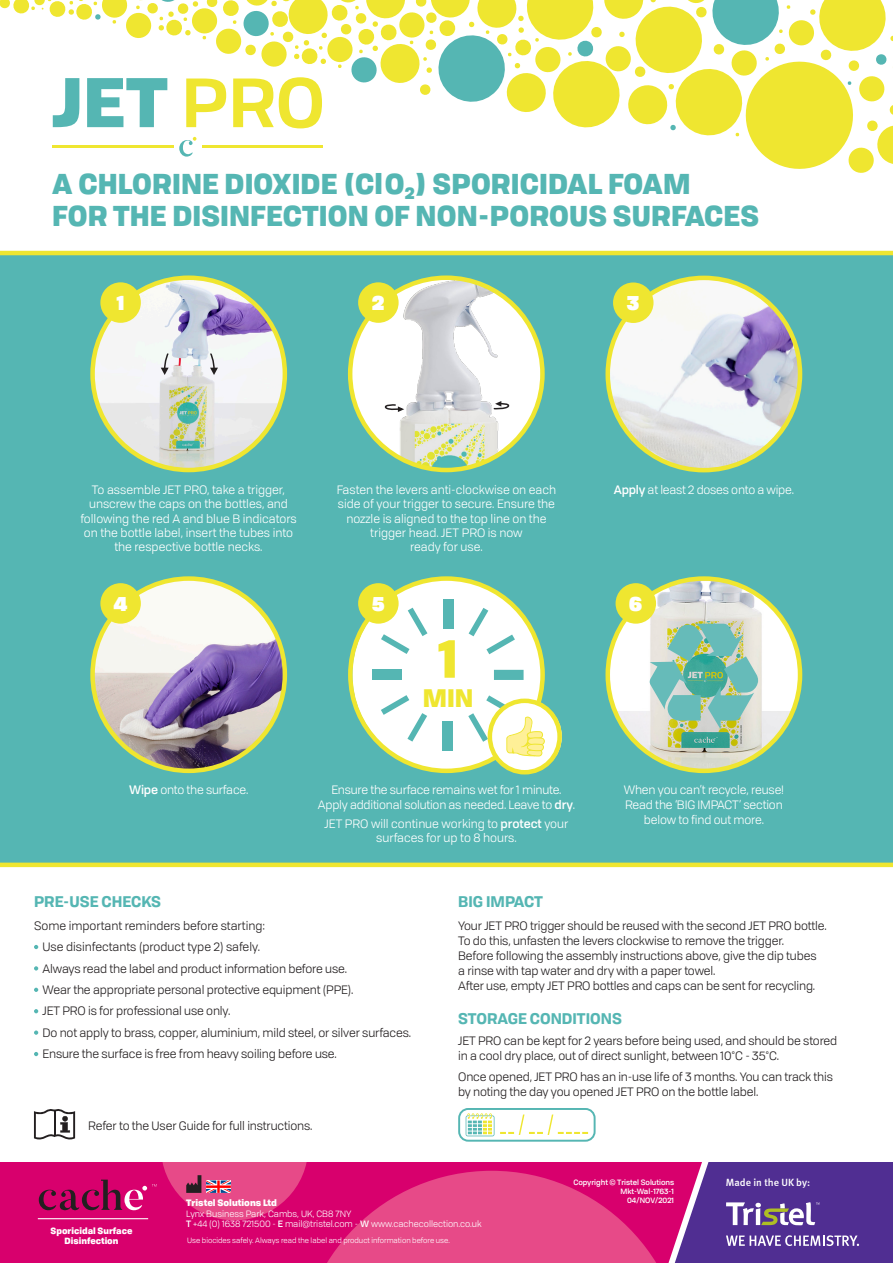
<style>
.page{position:relative;width:893px;height:1263px;background:#fff}
.page>*{position:absolute;margin:0;border:0;box-sizing:border-box;transform-origin:0 0}
.t1{font:900 52.35px "Tofino Personal";color:#efe630}
.t2{font:900 27.75px/31.5px "Tofino Personal";letter-spacing:.005em;color:#55b6b3}
.t3{font:900 24.45px "Tofino Personal";color:#efe630}
.Text{font:900 19.65px "Tofino Personal";color:#fff}
.Text-2{font:700 15px "Tofino Personal";color:#55b6b3}
.Text-3{font:12px/15px "Tofino Personal";letter-spacing:-.01em;color:#231f20}
.Text-4{font:12px/14.4px "Tofino Personal";color:#fff;text-align:center}
.Text-5{font:500 10.5px "Meta";color:#fff}
.t4{font:9px/10.8px "Tofino Personal";color:#fff}
.t5{font:900 8.7px/9.8px "Tofino Personal";color:#fff;text-align:center}
.t6{font:7.5px "Tofino Personal";color:#fff}
.t7{font:500 7.5px/9px "Tofino Personal";color:#fff;text-align:right}
.s1{font-weight:500}
.s2{font-weight:900}
</style>
<div class="page">
<div style="left:0;top:253px;width:893px;height:610px;background:#55b6b3"></div>
<svg style="left:34px;top:945px;width:4px;height:4px"></svg>
<svg style="left:34px;top:966px;width:4px;height:4px"></svg>
<svg style="left:34px;top:988px;width:4px;height:4px"></svg>
<svg style="left:34px;top:1009px;width:4px;height:4px"></svg>
<svg style="left:34px;top:1030px;width:4px;height:5px"></svg>
<svg style="left:34px;top:1052px;width:4px;height:4px"></svg>
<hr style="left:0;top:251px;width:893px;height:4px;background:#efe630">
<hr style="left:0;top:863px;width:893px;height:4px;background:#efe630">
<svg style="left:34px;top:1109px;width:41px;height:30px"></svg>
<img style="left:93px;top:278px;width:192px;height:192px;border-radius:96px">
<div style="left:90px;top:275px;width:197px;height:197px;border:4px solid #efe630;border-radius:50%"></div>
<img style="left:95px;top:581px;width:190px;height:189px">
<div style="left:90px;top:576px;width:197px;height:197px;border:4px solid #efe630;border-radius:50%"></div>
<img style="left:610px;top:580px;width:190px;height:190px">
<div style="left:605px;top:576px;width:197px;height:197px;border:4px solid #efe630;border-radius:50%"></div>
<img style="left:608px;top:278px;width:192px;height:192px;border-radius:96px">
<div style="left:605px;top:276px;width:197px;height:196px;border:4px solid #efe630;border-radius:50%"></div>
<div style="left:352px;top:579px;width:192px;height:191px;background:#fff;border-radius:50%"></div>
<div style="left:443px;top:599px;width:10px;height:30px;background:#55b6b3"></div>
<svg style="left:381px;top:608px;width:46px;height:46px"></svg>
<div style="left:372px;top:669px;width:30px;height:11px;background:#55b6b3"></div>
<svg style="left:381px;top:695px;width:46px;height:46px"></svg>
<div style="left:443px;top:721px;width:10px;height:29px;background:#55b6b3"></div>
<div style="left:494px;top:670px;width:30px;height:10px;background:#55b6b3"></div>
<svg style="left:469px;top:608px;width:46px;height:46px"></svg>
<div style="left:348px;top:576px;width:197px;height:197px;border:4px solid #efe630;border-radius:50%"></div>
<div style="left:100px;top:282px;width:41px;height:41px;background:#efe630;border-radius:50%"></div>
<div style="left:100px;top:583px;width:41px;height:41px;background:#efe630;border-radius:50%"></div>
<div style="left:616px;top:583px;width:40px;height:41px;background:#efe630;border-radius:50%"></div>
<div style="left:358px;top:583px;width:41px;height:41px;background:#efe630;border-radius:50%"></div>
<div style="left:613px;top:282px;width:40px;height:41px;background:#efe630;border-radius:50%"></div>
<div style="left:0;top:1162px;width:39px;height:101px;background:#d8006d"></div>
<hr style="left:38px;top:1218px;width:110px;height:1px;background:#fff">
<svg style="left:209px;top:353px;width:9px;height:22px"></svg>
<svg style="left:161px;top:353px;width:8px;height:22px"></svg>
<svg style="left:350px;top:278px;width:192px;height:192px;background:#fcfadb"></svg>
<img style="left:364px;top:280px;width:165px;height:190px">
<div style="left:348px;top:275px;width:197px;height:197px;border:4px solid #efe630;border-radius:50%"></div>
<svg style="left:381px;top:403px;width:23px;height:9px"></svg>
<svg style="left:493px;top:401px;width:20px;height:9px"></svg>
<div style="left:358px;top:282px;width:41px;height:41px;background:#efe630;border-radius:50%"></div>
<div style="left:458px;top:1108px;width:138px;height:34px;border:2px solid #55b6b3;border-radius:9px"></div>
<svg style="left:466px;top:1113px;width:28px;height:23px"></svg>
<svg style="left:500px;top:1114px;width:88px;height:21px"></svg>
<svg style="left:650px;top:624px;width:108px;height:105px;background:#93c5b4"></svg>
<svg style="left:0;top:0;width:893px;height:173px"></svg>
<svg style="left:491px;top:701px;width:71px;height:71px"></svg>
<div style="left:488px;top:698px;width:74px;height:76px;border:4px solid #efe630;border-radius:50%"></div>
<svg style="left:468px;top:695px;width:77px;height:61px"></svg>
<svg style="left:39px;top:1162px;width:854px;height:101px;background:#be2880"></svg>
<p class="t2" style="left:52px;top:166px;width:708px">A CHLORINE DIOXIDE (ClO<sub>2</sub>) SPORICIDAL FOAM<br>FOR THE DISINFECTION OF NON-POROUS SURFACES</p>
<p class="Text" style="left:116px;top:285px;width:10px">1</p>
<p class="Text" style="left:372px;top:285px;width:14px">2</p>
<p class="Text" style="left:627px;top:285px;width:14px">3</p>
<p class="Text-4" style="left:80px;top:482px;width:218px">To assemble JET PRO, take a trigger, unscrew the caps on the bottles, and following the red A and blue B indicators on the bottle label, insert the tubes into the respective bottle necks.</p>
<p class="Text-4" style="left:337px;top:482px;width:221px">Fasten the levers anti-clockwise on each side of your trigger to secure. Ensure the nozzle is aligned to the top line on the trigger head. JET PRO is now<br>ready for use.</p>
<p class="Text-4" style="left:614px;top:482px;width:182px"><span class="s1">Apply</span> at least 2 doses onto a wipe.</p>
<p class="Text" style="left:114px;top:586px;width:16px">4</p>
<p class="Text" style="left:372px;top:586px;width:14px">5</p>
<p class="Text" style="left:629px;top:586px;width:15px">6</p>
<p class="t1" style="left:438px;top:614px;width:22px">1</p>
<p class="t3" style="left:423px;top:677px;width:52px">MIN</p>
<p class="Text-4" style="left:129px;top:782px;width:121px"><span class="s1">Wipe</span> onto the surface.</p>
<p class="Text-4" style="left:624px;top:782px;width:162px;line-height:15px">When you can’t recycle, reuse!<br>Read the ‘BIG IMPACT’ section below to find out more.</p>
<p class="Text-4" style="left:318px;top:782px;width:259px;line-height:15px">Ensure the surface remains wet for 1 minute.<br>Apply additional solution as needed. Leave to <span class="s1">dry</span>.</p>
<p class="Text-4" style="left:325px;top:815px;width:245px">JET PRO will continue working to <span class="s1">protect</span> your surfaces for up to 8 hours.</p>
<p class="Text-2" style="left:34px;top:889px;width:129px">PRE-USE CHECKS</p>
<p class="Text-3" style="left:34px;top:917px;width:233px">Some important reminders before starting:</p>
<p class="Text-3" style="left:43px;top:939px;width:219px">Use disinfectants (product type 2) safely.</p>
<p class="Text-3" style="left:43px;top:960px;width:306px">Always read the label and product information before use.</p>
<p class="Text-3" style="left:43px;top:981px;width:312px">Wear the appropriate personal protective equipment (PPE).</p>
<p class="Text-3" style="left:43px;top:1003px;width:189px">JET PRO is for professional use only.</p>
<p class="Text-3" style="left:43px;top:1024px;width:370px">Do not apply to brass, copper, aluminium, mild steel, or silver surfaces.</p>
<p class="Text-3" style="left:43px;top:1046px;width:296px">Ensure the surface is free from heavy soiling before use.</p>
<p class="Text-3" style="left:88px;top:1117px;width:226px">Refer to the User Guide for full instructions.</p>
<p class="Text-2" style="left:458px;top:889px;width:86px">BIG IMPACT</p>
<p class="Text-3" style="left:458px;top:917px;width:370px">Your JET PRO trigger should be reused with the second JET PRO bottle.<br>To do this, unfasten the levers clockwise to remove the trigger.<br>Before following the assembly instructions above, give the dip tubes<br>a rinse with tap water and dry with a paper towel.<br>After use, empty JET PRO bottles and caps can be sent for recycling.</p>
<p class="Text-2" style="left:458px;top:1006px;width:165px">STORAGE CONDITIONS</p>
<p class="Text-3" style="left:458px;top:1032px;width:381px">JET PRO can be kept for 2 years before being used, and should be stored in a cool dry place, out of direct sunlight, between 10°C - 35°C.</p>
<p class="Text-3" style="left:458px;top:1069px;width:376px">Once opened, JET PRO has an in-use life of 3 months. You can track this by noting the day you opened JET PRO on the bottle label.</p>
<p class="t5" style="left:51px;top:1225px;width:83px">Sporicidal Surface<br>Disinfection</p>
<p class="t4" style="left:186px;top:1196px;width:167px"><span class="s2">Tristel Solutions Ltd<br></span>Lynx Business Park, Cambs, UK, CB8 7NY</p>
<p class="t4" style="left:186px;top:1218px;width:297px"><span class="s1">T</span> +44 (0) 1638 721500 - <span class="s1">E</span> mail@tristel.com - <span class="s1">W</span> www.cachecollection.co.uk</p>
<p class="t6" style="left:187px;top:1235px;width:264px">Use biocides safely. Always read the label and product information before use.</p>
<p class="t7" style="left:573px;top:1177px;width:102px">Copyright © Tristel Solutions<br>Mkt-Wal-1763-1</p>
<p class="t7" style="left:627px;top:1195px;width:49px">04/NOV/2021</p>
<p class="Text-5" style="left:726px;top:1177px;width:86px">Made in the UK by:</p>
</div>
